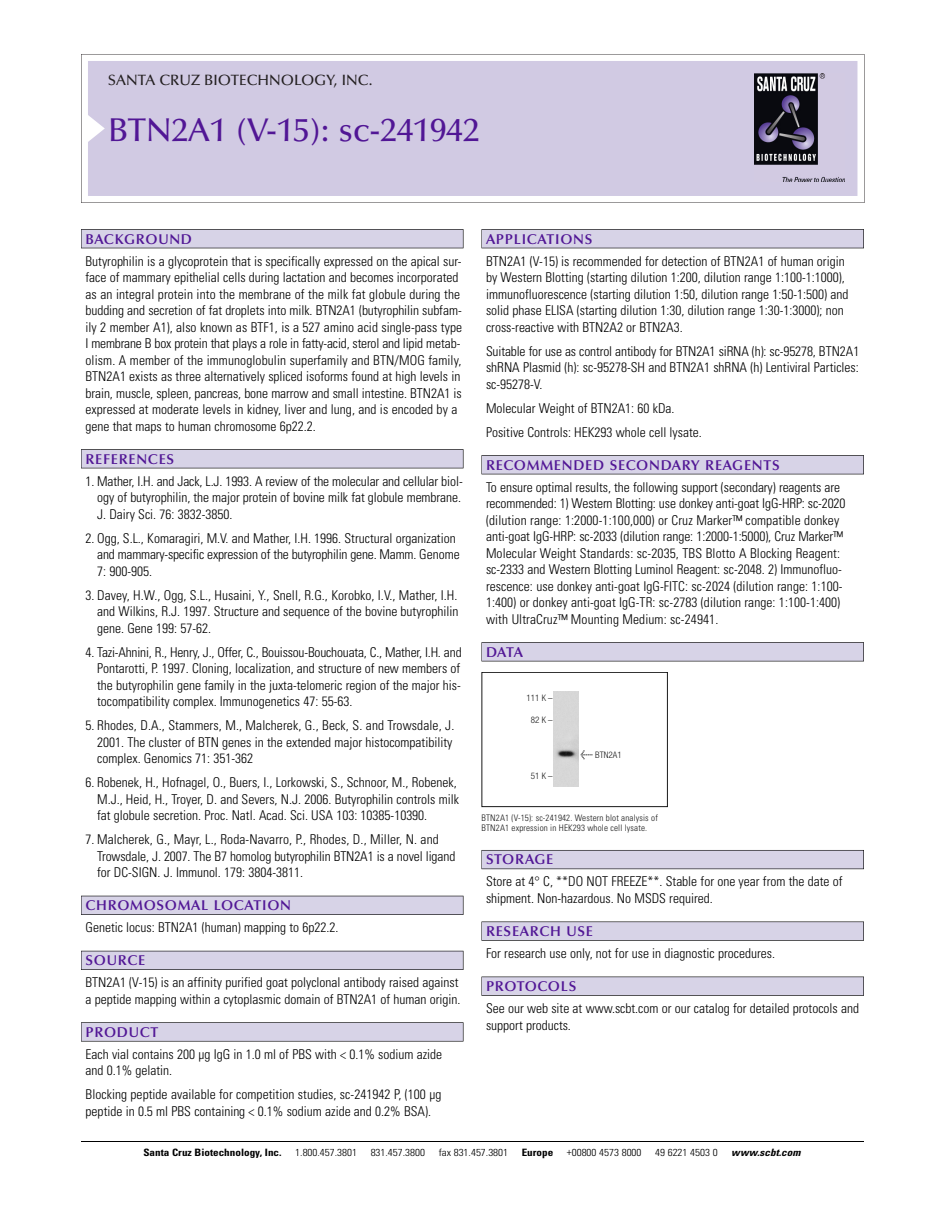
<style>
.page{position:relative;width:945px;height:1215px;background:#fff}
.page>*{position:absolute;margin:0;border:0;box-sizing:border-box;transform-origin:0 0}
.t1{font:500 33px "Optima";color:#511695}
.t2{font:500 15px "Optima";color:#231f20}
.t3{font:600 14.25px "Optima";letter-spacing:.05em;color:#511695}
.t4{font:300 condensed 13.5px/16.5px "Univers";color:#000}
.t5{font:300 condensed 10.2px "Univers";color:#000;scale:1.1 1}
.t6{font:700 condensed 10.2px "Univers";color:#000;scale:1.1 1}
.t7{font:italic 700 condensed 10.2px "Univers";letter-spacing:.005em;color:#000;scale:1.1 1}
.t8{font:9px/10.5px "Univers Condensed Light+QPGKFR";letter-spacing:.015em;color:#191919}
.t9{font:9px "Helvetica Neue Light Cond+YPITXU";color:#191919}
.s1{font-family:"Meta Plus Book Roman+FJCKQZ";font-size:10.5px}
</style>
<div class="page">
<svg style="left:81px;top:54px;width:783px;height:149px"></svg>
<div style="left:88px;top:61px;width:769px;height:135px;background:#d1cae3"></div>
<img style="left:755px;top:74px;width:90px;height:108px">
<div style="left:81px;top:229px;width:382px;height:19px;background:#525156"></div>
<div style="left:81px;top:230px;width:382px;height:18px;background:#d7d3e7"></div>
<div style="left:81px;top:449px;width:382px;height:19px;background:#525155"></div>
<div style="left:81px;top:450px;width:382px;height:18px;background:#d7d3e7"></div>
<div style="left:81px;top:896px;width:382px;height:19px;background:#525158"></div>
<div style="left:81px;top:896px;width:382px;height:18px;background:#d7d3e7"></div>
<div style="left:81px;top:951px;width:382px;height:19px;background:#54535a"></div>
<div style="left:81px;top:951px;width:382px;height:18px;background:#d7d3e7"></div>
<svg style="left:81px;top:1022px;width:382px;height:20px"></svg>
<div style="left:81px;top:1023px;width:382px;height:18px;background:#d7d3e7"></div>
<div style="left:482px;top:229px;width:382px;height:19px;background:#525156"></div>
<div style="left:482px;top:230px;width:381px;height:18px;background:#d7d3e7"></div>
<div style="left:482px;top:455px;width:382px;height:19px;background:#525155"></div>
<div style="left:482px;top:456px;width:381px;height:18px;background:#d7d3e7"></div>
<div style="left:482px;top:642px;width:382px;height:19px;background:#545357"></div>
<div style="left:482px;top:643px;width:381px;height:18px;background:#d7d3e7"></div>
<div style="left:482px;top:850px;width:382px;height:19px;background:#5b5961"></div>
<div style="left:482px;top:851px;width:381px;height:18px;background:#d7d3e7"></div>
<div style="left:482px;top:922px;width:382px;height:19px;background:#575759"></div>
<div style="left:482px;top:922px;width:381px;height:18px;background:#d7d3e7"></div>
<div style="left:482px;top:977px;width:382px;height:19px;background:#545356"></div>
<div style="left:482px;top:977px;width:381px;height:18px;background:#d7d3e7"></div>
<hr style="left:81px;top:1141px;width:783px;height:1px;background:#000">
<div style="left:482px;top:672px;width:186px;height:135px;border:1px solid #191919"></div>
<img style="left:554px;top:692px;width:24px;height:95px">
<p class="t2" style="left:108px;top:74px;width:266px">SANTA CRUZ BIOTECHNOLOGY, INC.</p>
<h1 class="t1" style="left:108px;top:117px;width:373px">BTN2A1 (V-15): sc-241942</h1>
<p class="t3" style="left:86px;top:233px;width:108px">BACKGROUND</p>
<p class="t4" style="left:86px;top:254px;width:378px">Butyrophilin is a glycoprotein that is specifically expressed on the apical sur&shy;face of mammary epithelial cells during lactation and becomes incorporated as an integral protein into the membrane of the milk fat globule during the budding and secretion of fat droplets into milk. BTN2A1 (butyrophilin subfam&shy;ily 2 member A1), also known as BTF1, is a 527 amino acid single-pass type I membrane B box protein that plays a role in fatty-acid, sterol and lipid metab&shy;olism. A member of the immunoglobulin superfamily and BTN/MOG family, BTN2A1 exists as three alternatively spliced isoforms found at high levels in brain, muscle, spleen, pancreas, bone marrow and small intestine. BTN2A1 is expressed at moderate levels in kidney, liver and lung, and is encoded by a gene that maps to human chromosome 6p22.2.</p>
<p class="t3" style="left:86px;top:453px;width:90px">REFERENCES</p>
<p class="t4" style="left:97px;top:474px;width:367px;text-indent:-12px">1. Mather, I.H. and Jack, L.J. 1993. A review of the molecular and cellular biol&shy;ogy of butyrophilin, the major protein of bovine milk fat globule membrane.<br>J. Dairy Sci. 76: 3832-3850.</p>
<p class="t4" style="left:97px;top:531px;width:364px;text-indent:-12px">2. Ogg, S.L., Komaragiri, M.V. and Mather, I.H. 1996. Structural organization and mammary-specific expression of the butyrophilin gene. Mamm. Genome<br>7: 900-905.</p>
<p class="t4" style="left:97px;top:588px;width:363px;text-align:justify;text-indent:-12px">3. Davey, H.W., Ogg, S.L., Husaini, Y., Snell, R.G., Korobko, I.V., Mather, I.H. and Wilkins, R.J. 1997. Structure and sequence of the bovine butyrophilin gene. Gene 199: 57-62.</p>
<p class="t4" style="left:97px;top:645px;width:366px;text-align:justify;text-indent:-12px">4. Tazi-Ahnini, R., Henry, J., Offer, C., Bouissou-Bouchouata, C., Mather, I.H. and Pontarotti, P. 1997. Cloning, localization, and structure of new members of the butyrophilin gene family in the juxta-telomeric region of the major his&shy;tocompatibility complex. Immunogenetics 47: 55-63.</p>
<p class="t4" style="left:97px;top:718px;width:359px;text-indent:-12px">5. Rhodes, D.A., Stammers, M., Malcherek, G., Beck, S. and Trowsdale, J.<br>2001. The cluster of BTN genes in the extended major histocompatibility complex. Genomics 71: 351-362</p>
<p class="t4" style="left:97px;top:775px;width:363px;text-indent:-12px">6. Robenek, H., Hofnagel, O., Buers, I., Lorkowski, S., Schnoor, M., Robenek,<br>M.J., Heid, H., Troyer, D. and Severs, N.J. 2006. Butyrophilin controls milk fat globule secretion. Proc. Natl. Acad. Sci. USA 103: 10385-10390.</p>
<p class="t4" style="left:97px;top:832px;width:360px;text-indent:-12px">7. Malcherek, G., Mayr, L., Roda-Navarro, P., Rhodes, D., Miller, N. and<br>Trowsdale, J. 2007. The B7 homolog butyrophilin BTN2A1 is a novel ligand for DC-SIGN. J. Immunol. 179: 3804-3811.</p>
<p class="t3" style="left:86px;top:900px;width:207px">CHROMOSOMAL LOCATION</p>
<p class="t4" style="left:86px;top:920px;width:254px">Genetic locus: BTN2A1 (human) mapping to 6p22.2.</p>
<p class="t3" style="left:86px;top:955px;width:61px">SOURCE</p>
<p class="t4" style="left:86px;top:975px;width:376px">BTN2A1 (V-15) is an affinity purified goat polyclonal antibody raised against a peptide mapping within a cytoplasmic domain of BTN2A1 of human origin.</p>
<p class="t3" style="left:86px;top:1026px;width:74px">PRODUCT</p>
<p class="t4" style="left:86px;top:1047px;width:358px">Each vial contains 200 µg IgG in 1.0 ml of PBS with &lt; 0.1% sodium azide and 0.1% gelatin.</p>
<p class="t4" style="left:86px;top:1087px;width:357px">Blocking peptide available for competition studies, sc-241942 P, (100 µg peptide in 0.5 ml PBS containing &lt; 0.1% sodium azide and 0.2% BSA).</p>
<p class="t3" style="left:486px;top:233px;width:108px">APPLICATIONS</p>
<p class="t4" style="left:486px;top:254px;width:364px">BTN2A1 (V-15) is recommended for detection of BTN2A1 of human origin by Western Blotting (starting dilution 1:200, dilution range 1:100-1:1000), immunofluorescence (starting dilution 1:50, dilution range 1:50-1:500) and solid phase ELISA (starting dilution 1:30, dilution range 1:30-1:3000); non cross-reactive with BTN2A2 or BTN2A3.</p>
<p class="t4" style="left:486px;top:344px;width:375px;text-align:justify">Suitable for use as control antibody for BTN2A1 siRNA (h): sc-95278, BTN2A1 shRNA Plasmid (h): sc-95278-SH and BTN2A1 shRNA (h) Lentiviral Particles: sc-95278-V.</p>
<p class="t4" style="left:486px;top:397px;width:217px;line-height:24px">Molecular Weight of BTN2A1: 60 kDa.<br>Positive Controls: HEK293 whole cell lysate.</p>
<p class="t3" style="left:486px;top:459px;width:295px">RECOMMENDED SECONDARY REAGENTS</p>
<p class="t4" style="left:486px;top:480px;width:361px">To ensure optimal results, the following support (secondary) reagents are recommended: 1) Western Blotting: use donkey anti-goat IgG-HRP: sc-2020 (dilution range: 1:2000-1:100,000) or Cruz Marker™ compatible donkey anti-goat IgG-HRP: sc-2033 (dilution range: 1:2000-1:5000), Cruz Marker™ Molecular Weight Standards: sc-2035, TBS Blotto A Blocking Reagent: sc-2333 and Western Blotting Luminol Reagent: sc-2048. 2) Immunofluo&shy;rescence: use donkey anti-goat IgG-FITC: sc-2024 (dilution range: 1:100- 1:400) or donkey anti-goat IgG-TR: sc-2783 (dilution range: 1:100-1:400) with UltraCruz™ Mounting Medium: sc-24941.</p>
<p class="t3" style="left:486px;top:646px;width:39px">DATA</p>
<p class="t9" style="left:527px;top:695px;width:28px">111 K –</p>
<p class="t9" style="left:531px;top:717px;width:23px">82K–</p>
<p class="t9" style="left:531px;top:773px;width:23px">51K–</p>
<p class="t9" style="left:581px;top:751px;width:43px"><span class="s1">&lt;</span> BTN2A1</p>
<p class="t8" style="left:482px;top:813px;width:178px">BTN2A1 (V-15): sc-241942. Western blot analysis of<br>BTN2A1 expression in HEK293 whole cell lysate.</p>
<p class="t3" style="left:486px;top:854px;width:69px">STORAGE</p>
<p class="t4" style="left:486px;top:875px;width:358px">Store at 4° C, **DO NOT FREEZE**. Stable for one year from the date of shipment. Non-hazardous. No MSDS required.</p>
<p class="t3" style="left:486px;top:925px;width:109px">RESEARCH USE</p>
<p class="t4" style="left:486px;top:946px;width:290px">For research use only, not for use in diagnostic procedures.</p>
<p class="t3" style="left:486px;top:980px;width:92px">PROTOCOLS</p>
<p class="t4" style="left:486px;top:1001px;width:375px">See our web site at www.scbt.com or our catalog for detailed protocols and support products.</p>
<p class="t6" style="left:143px;top:1148px;width:127px">Santa Cruz Biotechnology, Inc.</p>
<p class="t5" style="left:295px;top:1148px;width:58px">1.800.457.3801</p>
<p class="t5" style="left:371px;top:1148px;width:51px">831.457.3800</p>
<p class="t5" style="left:439px;top:1148px;width:65px">fax 831.457.3801</p>
<p class="t6" style="left:522px;top:1148px;width:30px">Europe</p>
<p class="t5" style="left:567px;top:1148px;width:69px">+00800 4573 8000</p>
<p class="t5" style="left:655px;top:1148px;width:58px">49 6221 4503 0</p>
<p class="t7" style="left:731px;top:1148px;width:64px">www.scbt.com</p>
</div>
